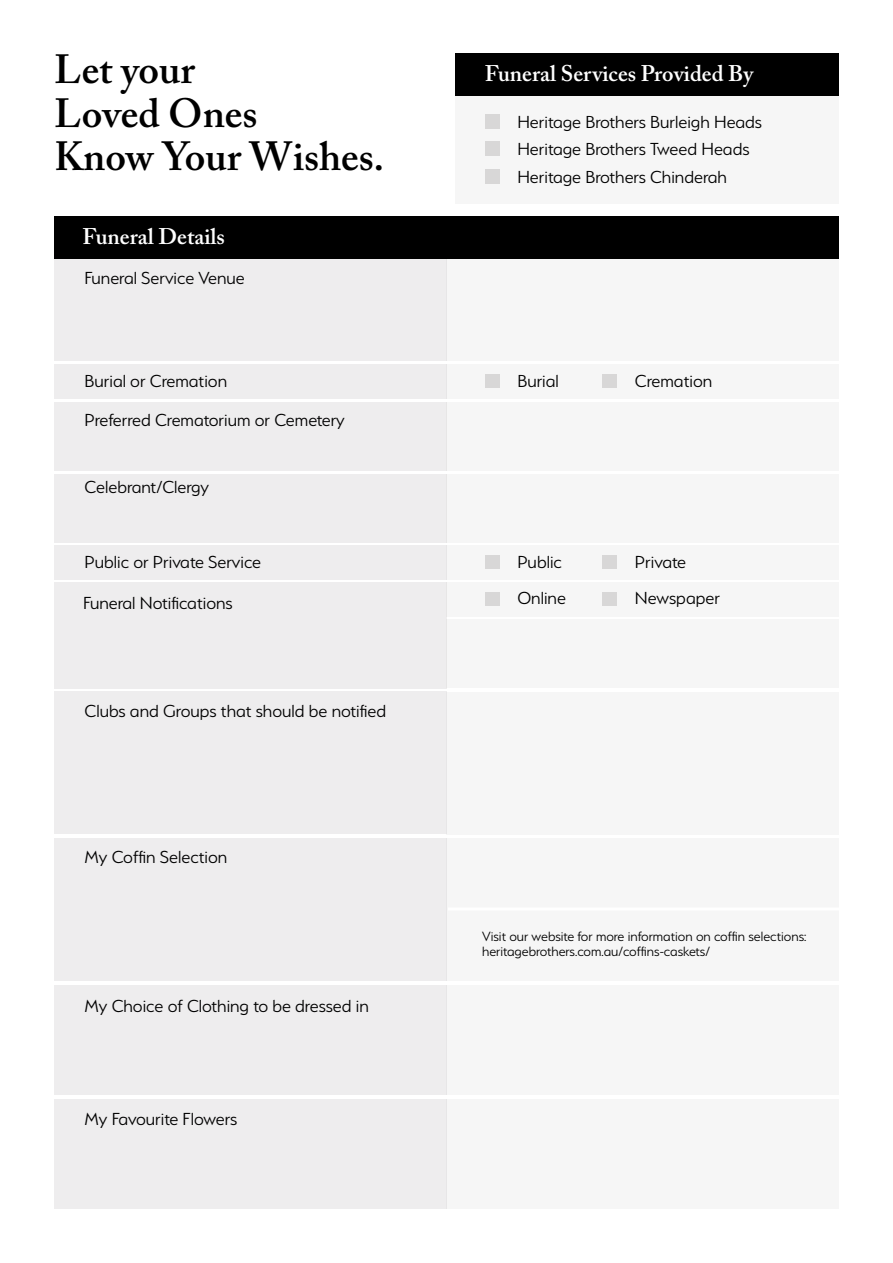
<style>
.page{position:relative;width:893px;height:1263px;background:#fff}
.page>*{position:absolute;margin:0;border:0;box-sizing:border-box;transform-origin:0 0}
.t1{font:600 40.5px/43.5px "Adobe Caslon Pro";color:#000}
.t2{font:600 22.5px "Adobe Caslon Pro";color:#fff}
.t3{font:300 19.5px/27.8px "Serenity";color:#000}
.t4{font:300 15px/15px "Serenity";color:#000}
</style>
<div class="page">
<div style="left:54px;top:258px;width:392px;height:103px;background:#eeedee"></div>
<div style="left:446px;top:258px;width:393px;height:103px;background:#f6f6f6"></div>
<div style="left:455px;top:54px;width:384px;height:149px;background:#f6f6f6"></div>
<div style="left:54px;top:986px;width:392px;height:109px;background:#eeedee"></div>
<div style="left:54px;top:1099px;width:392px;height:110px;background:#eeedee"></div>
<div style="left:54px;top:692px;width:392px;height:142px;background:#eeedee"></div>
<div style="left:54px;top:838px;width:392px;height:143px;background:#eeedee"></div>
<div style="left:54px;top:216px;width:785px;height:42px;background:#000"></div>
<div style="left:455px;top:54px;width:384px;height:42px;background:#000"></div>
<div style="left:54px;top:364px;width:392px;height:35px;background:#eeedee"></div>
<div style="left:446px;top:364px;width:393px;height:35px;background:#f6f6f6"></div>
<div style="left:446px;top:582px;width:393px;height:34px;background:#f6f6f6"></div>
<div style="left:446px;top:402px;width:393px;height:68px;background:#f6f6f6"></div>
<div style="left:446px;top:619px;width:393px;height:69px;background:#f6f6f6"></div>
<div style="left:446px;top:692px;width:393px;height:142px;background:#f6f6f6"></div>
<div style="left:446px;top:986px;width:393px;height:109px;background:#f6f6f6"></div>
<div style="left:446px;top:1099px;width:393px;height:110px;background:#f6f6f6"></div>
<div style="left:446px;top:838px;width:393px;height:143px;background:#f6f6f6"></div>
<div style="left:446px;top:474px;width:393px;height:68px;background:#f6f6f6"></div>
<div style="left:54px;top:474px;width:392px;height:68px;background:#eeedee"></div>
<div style="left:54px;top:545px;width:392px;height:34px;background:#eeedee"></div>
<div style="left:54px;top:582px;width:392px;height:106px;background:#eeedee"></div>
<div style="left:446px;top:545px;width:393px;height:34px;background:#f6f6f6"></div>
<div style="left:54px;top:402px;width:392px;height:68px;background:#eeedee"></div>
<hr style="left:448px;top:907px;width:392px;height:3px;background:#fff">
<div style="left:485px;top:114px;width:15px;height:15px;background:#d8d7d7"></div>
<div style="left:485px;top:141px;width:15px;height:15px;background:#d8d7d7"></div>
<div style="left:485px;top:170px;width:15px;height:14px;background:#d8d7d7"></div>
<div style="left:485px;top:374px;width:15px;height:14px;background:#d8d7d7"></div>
<div style="left:485px;top:555px;width:15px;height:14px;background:#d8d7d7"></div>
<div style="left:485px;top:592px;width:15px;height:14px;background:#d8d7d7"></div>
<div style="left:602px;top:374px;width:15px;height:14px;background:#d8d7d7"></div>
<div style="left:602px;top:555px;width:15px;height:14px;background:#d8d7d7"></div>
<div style="left:602px;top:592px;width:15px;height:14px;background:#d8d7d7"></div>
<h1 class="t1" style="left:54px;top:48px;width:332px">Let your<br>Loved Ones<br>Know Your Wishes.</h1>
<p class="t2" style="left:485px;top:61px;width:270px">Funeral Services Provided By</p>
<p class="t3" style="left:517px;top:108px;width:246px">Heritage Brothers Burleigh Heads<br>Heritage Brothers Tweed Heads<br>Heritage Brothers Chinderah</p>
<p class="t2" style="left:82px;top:223px;width:144px">Funeral Details</p>
<p class="t3" style="left:85px;top:264px;width:162px">Funeral Service Venue</p>
<p class="t3" style="left:85px;top:367px;width:144px">Burial or Cremation</p>
<p class="t3" style="left:517px;top:367px;width:43px">Burial</p>
<p class="t3" style="left:85px;top:406px;width:262px">Preferred Crematorium or Cemetery</p>
<p class="t3" style="left:85px;top:473px;width:126px">Celebrant/Clergy</p>
<p class="t3" style="left:83px;top:541px;width:180px;line-height:41px">Public or Private Service<br>Funeral Notifications</p>
<p class="t3" style="left:85px;top:697px;width:303px">Clubs and Groups that should be notified</p>
<p class="t3" style="left:85px;top:843px;width:144px">My Coffin Selection</p>
<p class="t3" style="left:517px;top:543px;width:50px;line-height:36.5px">Public<br>Online</p>
<p class="t3" style="left:635px;top:367px;width:79px">Cremation</p>
<p class="t3" style="left:635px;top:543px;width:86px;line-height:36.5px">Private<br>Newspaper</p>
<p class="t3" style="left:85px;top:992px;width:286px">My Choice of Clothing to be dressed in</p>
<p class="t3" style="left:85px;top:1105px;width:154px">My Favourite Flowers</p>
<p class="t4" style="left:482px;top:929px;width:326px">Visit our website for more information on coffin selections: heritagebrothers.com.au/coffins-caskets/</p>
</div>
